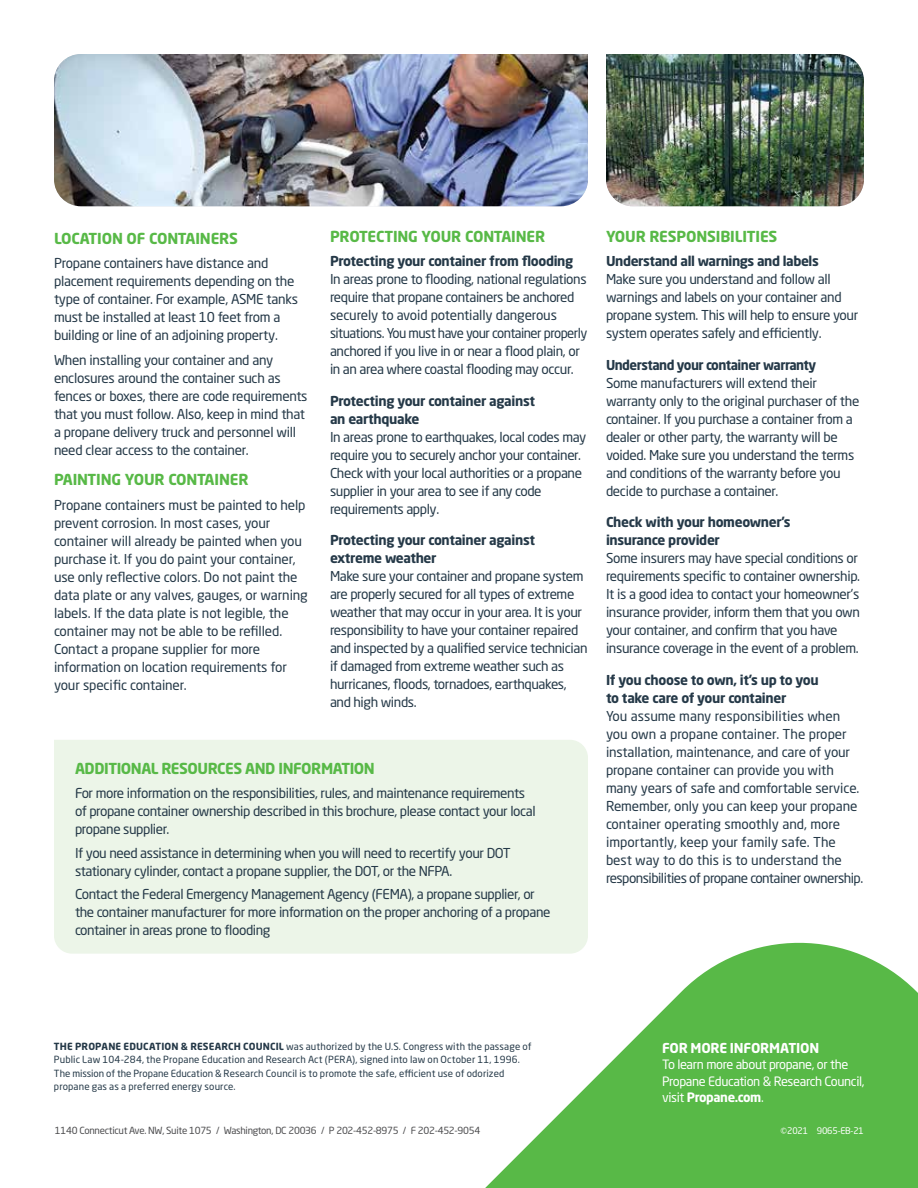
<style>
.page{position:relative;width:918px;height:1188px;background:#fff}
.page>*{position:absolute;margin:0;border:0;box-sizing:border-box;transform-origin:0 0}
.t1{font:700 15px "Neo Sans W1 G";letter-spacing:-.01em;color:#58b947}
.t2{font:700 15px "Neo Sans W1 G";letter-spacing:-.03em;color:#58b947}
.t3{font:13.5px/18px "Neo Sans W1 G";letter-spacing:-.03em;color:#253948}
.t4{font:13.5px/18px "Neo Sans W1 G";letter-spacing:-.01em;color:#253948}
.t5{font:700 13.5px/18px "Neo Sans W1 G";letter-spacing:-.025em;color:#253948}
.t6{font:700 13.5px "Neo Sans W1 G";letter-spacing:-.015em;color:#fff}
.t7{font:12.75px/16.5px "Neo Sans W1 G";letter-spacing:-.03em;color:#fff}
.t8{font:9.75px/13.5px "Neo Sans W1 G";letter-spacing:.01em;color:#253948}
.t9{font:9.75px "Neo Sans W1 G";letter-spacing:-.03em;color:#4d4d4f}
.t10{font:9px "Neo Sans W1 G";letter-spacing:-.02em;color:#fff}
.s1{font-weight:700}
</style>
<div class="page">
<svg style="left:485px;top:942px;width:433px;height:246px;fill:#58b947"></svg>
<div style="left:54px;top:740px;width:534px;height:214px;background:#ecf5e8"></div>
<img style="left:54px;top:54px;width:534px;height:152px">
<img style="left:606px;top:54px;width:258px;height:152px">
<p class="t1" style="left:54px;top:228px;width:186px">LOCATION OF CONTAINERS</p>
<p class="t3" style="left:54px;top:254px;width:246px">Propane containers have distance and placement requirements depending on the type of container. For example, ASME tanks must be installed at least 10 feet from a building or line of an adjoining property.</p>
<p class="t3" style="left:54px;top:351px;width:255px">When installing your container and any enclosures around the container such as fences or boxes, there are code requirements that you must follow. Also, keep in mind that a propane delivery truck and personnel will need clear access to the container.</p>
<p class="t1" style="left:54px;top:470px;width:196px">PAINTING YOUR CONTAINER</p>
<p class="t4" style="left:54px;top:496px;width:255px">Propane containers must be painted to help prevent corrosion. In most cases, your container will already be painted when you purchase it. If you do paint your container, use only reflective colors. Do not paint the data plate or any valves, gauges, or warning labels. If the data plate is not legible, the container may not be able to be refilled.<br>Contact a propane supplier for more information on location requirements for your specific container.</p>
<p class="t1" style="left:330px;top:226px;width:217px">PROTECTING YOUR CONTAINER</p>
<p class="t5" style="left:330px;top:252px;width:245px">Protecting your container from flooding</p>
<p class="t3" style="left:330px;top:270px;width:259px">In areas prone to flooding, national regulations require that propane containers be anchored securely to avoid potentially dangerous situations. You must have your container properly anchored if you live in or near a flood plain, or in an area where coastal flooding may occur.</p>
<p class="t5" style="left:330px;top:391px;width:207px">Protecting your container against an earthquake</p>
<p class="t3" style="left:330px;top:428px;width:258px">In areas prone to earthquakes, local codes may require you to securely anchor your container.<br>Check with your local authorities or a propane supplier in your area to see if any code requirements apply.</p>
<p class="t5" style="left:330px;top:531px;width:207px">Protecting your container against extreme weather</p>
<p class="t3" style="left:330px;top:567px;width:259px">Make sure your container and propane system are properly secured for all types of extreme weather that may occur in your area. It is your responsibility to have your container repaired and inspected by a qualified service technician if damaged from extreme weather such as hurricanes, floods, tornadoes, earthquakes, and high winds.</p>
<p class="t2" style="left:75px;top:759px;width:301px">ADDITIONAL RESOURCES AND INFORMATION</p>
<p class="t3" style="left:75px;top:784px;width:462px">For more information on the responsibilities, rules, and maintenance requirements of propane container ownership described in this brochure, please contact your local propane supplier.</p>
<p class="t3" style="left:75px;top:844px;width:437px">If you need assistance in determining when you will need to recertify your DOT stationary cylinder, contact a propane supplier, the DOT, or the NFPA.</p>
<p class="t3" style="left:75px;top:885px;width:477px">Contact the Federal Emergency Management Agency (FEMA), a propane supplier, or the container manufacturer for more information on the proper anchoring of a propane container in areas prone to flooding</p>
<p class="t1" style="left:606px;top:226px;width:173px">YOUR RESPONSIBILITIES</p>
<p class="t5" style="left:606px;top:252px;width:214px">Understand all warnings and labels</p>
<p class="t3" style="left:606px;top:270px;width:254px">Make sure you understand and follow all warnings and labels on your container and propane system. This will help to ensure your system operates safely and efficiently.</p>
<p class="t5" style="left:606px;top:355px;width:212px">Understand your container warranty</p>
<p class="t3" style="left:606px;top:374px;width:255px">Some manufacturers will extend their warranty only to the original purchaser of the container. If you purchase a container from a dealer or other party, the warranty will be voided. Make sure you understand the terms and conditions of the warranty before you decide to purchase a container.</p>
<p class="t5" style="left:606px;top:513px;width:186px">Check with your homeowner’s insurance provider</p>
<p class="t3" style="left:606px;top:549px;width:256px">Some insurers may have special conditions or requirements specific to container ownership.<br>It is a good idea to contact your homeowner’s insurance provider, inform them that you own your container, and confirm that you have insurance coverage in the event of a problem.</p>
<p class="t5" style="left:606px;top:670px;width:214px">If you choose to own, it’s up to you to take care of your container</p>
<p class="t4" style="left:606px;top:707px;width:259px">You assume many responsibilities when you own a propane container. The proper installation, maintenance, and care of your propane container can provide you with many years of safe and comfortable service.<br>Remember, only you can keep your propane container operating smoothly and, more importantly, keep your family safe. The best way to do this is to understand the responsibilities of propane container ownership.</p>
<p class="t8" style="left:54px;top:1039px;width:479px"><span class="s1">THE PROPANE EDUCATION &amp; RESEARCH COUNCIL</span> was authorized by the U.S. Congress with the passage of Public Law 104-284, the Propane Education and Research Act (PERA), signed into law on October 11, 1996.<br>The mission of the Propane Education &amp; Research Council is to promote the safe, efficient use of odorized propane gas as a preferred energy source.</p>
<p class="t6" style="left:662px;top:1039px;width:159px">FOR MORE INFORMATION</p>
<p class="t7" style="left:662px;top:1056px;width:204px">To learn more about propane, or the<br>Propane Education &amp; Research Council, visit <span class="s1">Propane.com</span>.</p>
<p class="t9" style="left:55px;top:1124px;width:427px">1140 Connecticut Ave. NW, Suite 1075 / Washington, DC 20036 / P 202-452-8975 / F 202-452-9054</p>
<p class="t10" style="left:781px;top:1125px;width:85px">©2021 9065-EB-21</p>
</div>
